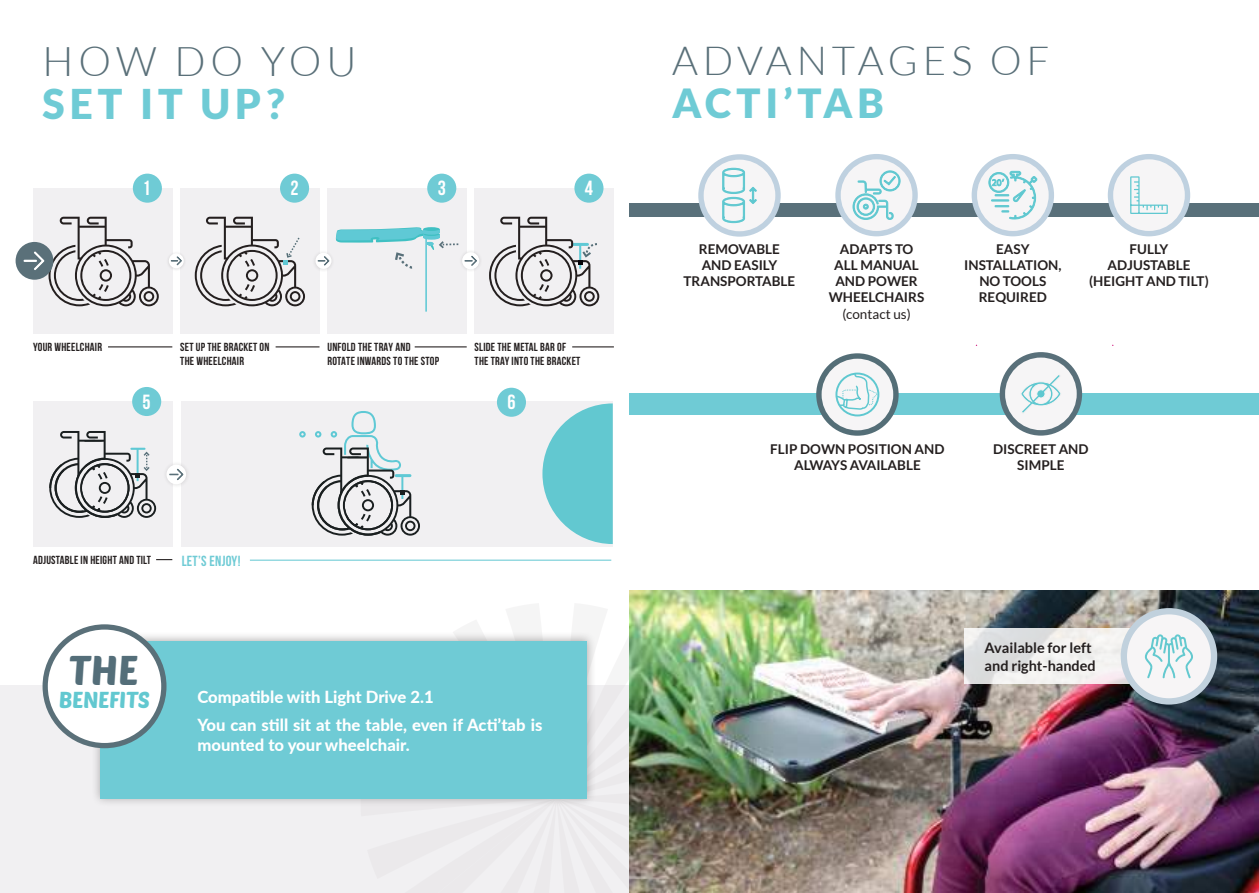
<style>
.page{position:relative;width:1259px;height:893px;background:#fff}
.page>*{position:absolute;margin:0;border:0;box-sizing:border-box;transform-origin:0 0}
.t1{font:italic 900 46.5px "Lato";color:#546e79}
.t2{font:300 40.95px "Lato";letter-spacing:.12em;color:#5a7079}
.t3{font:900 40.95px "Lato";letter-spacing:.12em;color:#6fcbd5}
.t4{font:40.5px "Poetsen One";color:#546e79}
.t5{font:300 40.2px "Lato";letter-spacing:.12em;color:#5a7079}
.t6{font:900 40.2px "Lato";letter-spacing:.12em;color:#6fcbd5}
.t7{font:22.5px "Poetsen One";letter-spacing:-.015em;color:#62c8d0}
.t8{font:700 20.55px "Bebas Neue";color:#fff}
.t9{font:800 16.65px/28.5px "Lato";color:#fff}
.t10{font:700 14.7px "Bebas Neue";letter-spacing:.02em;color:#6fcbd5}
.t11{font:700 14.4px/17.4px "Lato";color:#241f1f}
.t12{font:700 13.5px/16.2px "Lato";color:#241f1f;text-align:center}
.t13{font:13.5px "Lato";color:#241f1f}
.t14{font:700 11.7px/14.1px "Bebas Neue";letter-spacing:.02em;color:#241f1f}
.t15{font:9.45px "Myriad Pro";color:#5fc8d0}
</style>
<div class="page">
<div style="left:475px;top:188px;width:139px;height:145px;background:#f1f0f2"></div>
<div style="left:0;top:686px;width:629px;height:207px;background:#f1f0f2"></div>
<div style="left:33px;top:188px;width:139px;height:145px;background:#f1f0f2"></div>
<div style="left:180px;top:188px;width:139px;height:145px;background:#f1f0f2"></div>
<div style="left:33px;top:402px;width:139px;height:145px;background:#f1f0f2"></div>
<div style="left:327px;top:188px;width:140px;height:145px;background:#f1f0f2"></div>
<div style="left:182px;top:401px;width:431px;height:145px;background:#f1f0f2"></div>
<div style="left:133px;top:174px;width:29px;height:29px;background:#6fcbd5;border-radius:50%"></div>
<div style="left:280px;top:174px;width:29px;height:29px;background:#6fcbd5;border-radius:50%"></div>
<div style="left:427px;top:174px;width:29px;height:29px;background:#6fcbd5;border-radius:50%"></div>
<div style="left:574px;top:174px;width:29px;height:29px;background:#6fcbd5;border-radius:50%"></div>
<div style="left:132px;top:387px;width:29px;height:29px;background:#6fcbd5;border-radius:50%"></div>
<hr style="left:250px;top:560px;width:361px;height:1px;background:#6fcbd5">
<hr style="left:276px;top:346px;width:43px;height:1px;background:#241f1f">
<hr style="left:415px;top:346px;width:52px;height:1px;background:#241f1f">
<hr style="left:572px;top:346px;width:42px;height:1px;background:#241f1f">
<hr style="left:108px;top:346px;width:64px;height:1px;background:#241f1f">
<svg style="left:156px;top:559px;width:16px;height:1px"></svg>
<div style="left:166px;top:250px;width:21px;height:21px;background:#241f1f;opacity:.12"></div>
<div style="left:169px;top:253px;width:15px;height:15px;background:#fff;border-radius:50%"></div>
<div style="left:312px;top:250px;width:23px;height:22px;background:#efeef0"></div>
<div style="left:315px;top:253px;width:16px;height:16px;background:#fff;border-radius:50%"></div>
<div style="left:458px;top:249px;width:25px;height:24px;background:#f0eff1"></div>
<div style="left:462px;top:252px;width:17px;height:17px;background:#fff;border-radius:50%"></div>
<div style="left:163px;top:461px;width:27px;height:28px;background:#241f1f;opacity:.12"></div>
<div style="left:166px;top:465px;width:20px;height:19px;background:#fff;border-radius:50%"></div>
<svg style="left:170px;top:256px;width:12px;height:10px"></svg>
<svg style="left:317px;top:255px;width:13px;height:11px"></svg>
<svg style="left:464px;top:255px;width:14px;height:12px"></svg>
<svg style="left:169px;top:468px;width:15px;height:13px"></svg>
<div style="left:16px;top:242px;width:37px;height:38px;background:#5a7079;border-radius:50%"></div>
<svg style="left:24px;top:217px;width:135px;height:89px"></svg>
<div style="left:497px;top:388px;width:29px;height:29px;background:#6fcbd5;border-radius:50%"></div>
<svg style="left:542px;top:403px;width:71px;height:141px"></svg>
<div style="left:91px;top:632px;width:505px;height:176px;background:#241f1f;opacity:.35"></div>
<div style="left:100px;top:641px;width:487px;height:157px;background:#6fcbd5"></div>
<img style="left:629px;top:590px;width:630px;height:303px">
<div style="left:629px;top:394px;width:630px;height:21px;background:#6fcbd5"></div>
<div style="left:629px;top:203px;width:630px;height:14px;background:#59707a"></div>
<svg style="left:999px;top:352px;width:83px;height:84px"></svg>
<div style="left:1005px;top:358px;width:71px;height:72px;background:#f6f5f6;border-radius:50%"></div>
<svg style="left:816px;top:353px;width:82px;height:83px"></svg>
<div style="left:821px;top:359px;width:72px;height:71px;background:#f6f5f6;border-radius:50%"></div>
<div style="left:1107px;top:154px;width:83px;height:82px;background:#bfd1e0;border-radius:50%"></div>
<div style="left:1113px;top:159px;width:71px;height:72px;background:#f6f5f6;border-radius:50%"></div>
<div style="left:698px;top:154px;width:82px;height:83px;background:#bfd1e0;border-radius:50%"></div>
<div style="left:703px;top:160px;width:72px;height:71px;background:#f6f5f6;border-radius:50%"></div>
<div style="left:835px;top:154px;width:82px;height:82px;background:#bfd1e0;border-radius:50%"></div>
<div style="left:971px;top:154px;width:83px;height:82px;background:#bfd1e0;border-radius:50%"></div>
<div style="left:840px;top:159px;width:72px;height:72px;background:#f6f5f6;border-radius:50%"></div>
<div style="left:977px;top:159px;width:71px;height:72px;background:#f6f5f6;border-radius:50%"></div>
<svg style="left:722px;top:168px;width:35px;height:55px"></svg>
<svg style="left:852px;top:170px;width:48px;height:50px"></svg>
<svg style="left:988px;top:171px;width:49px;height:48px"></svg>
<svg style="left:1130px;top:176px;width:37px;height:38px"></svg>
<div style="left:835px;top:373px;width:44px;height:43px;border:2px solid #5fc8d0;border-radius:50%"></div>
<svg style="left:835px;top:372px;width:43px;height:39px"></svg>
<svg style="left:1021px;top:375px;width:40px;height:38px"></svg>
<svg style="left:489px;top:217px;width:110px;height:89px"></svg>
<svg style="left:195px;top:217px;width:110px;height:89px"></svg>
<svg style="left:964px;top:629px;width:164px;height:55px;fill:#f1efed"></svg>
<div style="left:1120px;top:608px;width:97px;height:97px;background:#c1d1dd;border-radius:50%"></div>
<div style="left:1127px;top:614px;width:83px;height:84px;background:#f7f5f6;border-radius:50%"></div>
<svg style="left:49px;top:431px;width:107px;height:87px"></svg>
<svg style="left:299px;top:411px;width:121px;height:125px"></svg>
<hr style="left:425px;top:237px;width:2px;height:75px;background:#5fc9d5">
<svg style="left:336px;top:227px;width:122px;height:42px"></svg>
<svg style="left:1144px;top:634px;width:49px;height:44px"></svg>
<div style="left:45px;top:627px;width:119px;height:119px;background:#fff;border-radius:50%"></div>
<div style="left:43px;top:624px;width:123px;height:124px;border:5px solid #5a7079;border-radius:50%"></div>
<h2 class="t2" style="left:43px;top:46px;width:315px">HOW DO YOU</h2>
<h2 class="t3" style="left:43px;top:81px;width:243px">SET IT UP?</h2>
<h3 class="t8" style="left:143px;top:176px;width:10px">1</h3>
<h3 class="t8" style="left:290px;top:176px;width:10px">2</h3>
<h3 class="t8" style="left:438px;top:176px;width:10px">3</h3>
<h3 class="t8" style="left:585px;top:176px;width:10px">4</h3>
<p class="t14" style="left:33px;top:340px;width:71px">YOUR WHEELCHAIR</p>
<p class="t14" style="left:180px;top:340px;width:91px">SET UP THE BRACKET ON<br>THE WHEELCHAIR</p>
<p class="t14" style="left:327px;top:340px;width:113px">UNFOLD THE TRAY AND<br>ROTATE INWARDS TO THE STOP</p>
<p class="t14" style="left:475px;top:340px;width:107px">SLIDE THE METAL BAR OF<br>THE TRAY INTO THE BRACKET</p>
<h3 class="t8" style="left:143px;top:389px;width:10px">5</h3>
<p class="t14" style="left:33px;top:553px;width:119px">ADJUSTABLE IN HEIGHT AND TILT</p>
<p class="t10" style="left:182px;top:552px;width:60px">LET’S ENJOY!</p>
<h3 class="t8" style="left:507px;top:390px;width:10px">6</h3>
<h3 class="t4" style="left:69px;top:644px;width:71px">THE</h3>
<h3 class="t7" style="left:59px;top:685px;width:93px">BENEFITS</h3>
<h1 class="t1" style="left:101px;top:658px;width:25px">S</h1>
<p class="t9" style="left:197px;top:682px;width:346px">Compatible with Light Drive 2.1<br>You can still sit at the table, even if Acti’tab is</p>
<p class="t9" style="left:197px;top:730px;width:214px">mounted to your wheelchair.</p>
<h3 class="t5" style="left:672px;top:46px;width:379px">ADVANTAGES OF</h3>
<h3 class="t6" style="left:672px;top:80px;width:213px">ACTI’TAB</h3>
<p class="t15" style="left:992px;top:177px;width:11px">20</p>
<p class="t12" style="left:964px;top:242px;width:99px">EASY<br>INSTALLATION,<br>NO TOOLS<br>REQUIRED</p>
<p class="t12" style="left:683px;top:242px;width:113px">REMOVABLE<br>AND EASILY<br>TRANSPORTABLE</p>
<p class="t12" style="left:1089px;top:242px;width:121px">FULLY<br>ADJUSTABLE (HEIGHT AND TILT)</p>
<p class="t12" style="left:829px;top:242px;width:97px">ADAPTS TO<br>ALL MANUAL<br>AND POWER<br>WHEELCHAIRS</p>
<p class="t13" style="left:842px;top:308px;width:70px">(contact us)</p>
<p class="t12" style="left:770px;top:441px;width:176px">FLIP DOWN POSITION AND<br>ALWAYS AVAILABLE</p>
<p class="t12" style="left:993px;top:441px;width:97px">DISCREET AND<br>SIMPLE</p>
<p class="t11" style="left:984px;top:640px;width:113px">Available for left and right-handed</p>
</div>
